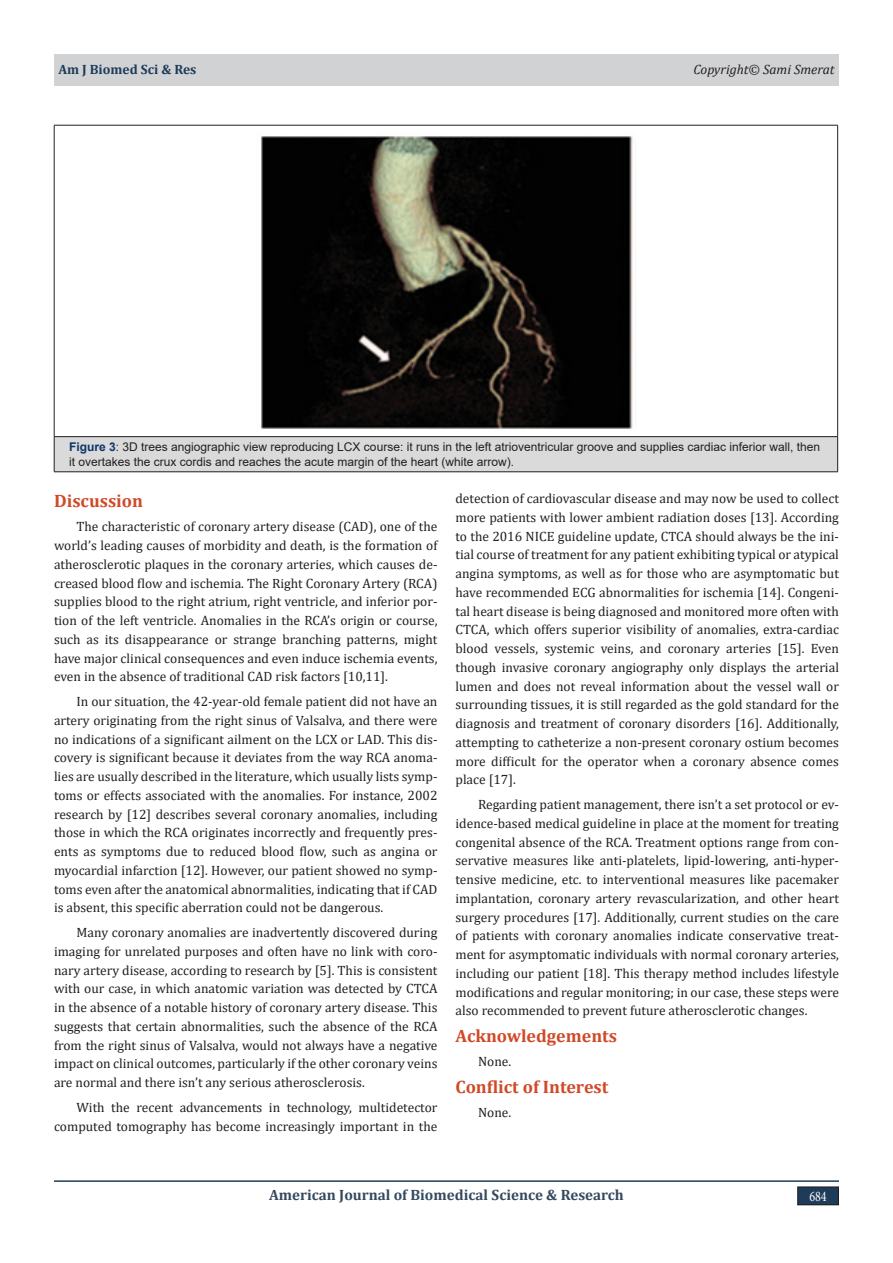
<style>
.page{position:relative;width:893px;height:1263px;background:#fff}
.page>*{position:absolute;margin:0;border:0;box-sizing:border-box;transform-origin:0 0}
.t1{font:700 18px "Cambria";color:#d04927}
.t2{font:700 15px "Cambria";color:#34495e}
.t3{font:14.7px "Minion Pro";color:#fff;scale:.83 1}
.t4{font:13.5px/18.8px "Cambria";color:#231f20;text-align:justify}
.t5{font:italic 13.5px "Cambria";color:#231f20}
.t6{font:700 13.5px "Cambria";color:#1e3c5a}
.t7{font:12px/14.4px "Arial";color:#231f20}
.s1{font-weight:700;color:#0e356a}
</style>
<div class="page">
<hr style="left:54px;top:1180px;width:785px;height:2px;background:#1e3c5a">
<div style="left:54px;top:54px;width:785px;height:31px;background:#d1d2d4"></div>
<div style="left:798px;top:1187px;width:40px;height:18px;background:#1e3c5a"></div>
<div style="left:797px;top:1186px;width:42px;height:19px;border:1px solid #231f20"></div>
<div style="left:54px;top:437px;width:784px;height:35px;background:#dadada"></div>
<hr style="left:54px;top:125px;width:784px;height:1px;background:#231f20">
<hr style="left:54px;top:125px;width:1px;height:311px;background:#231f20">
<hr style="left:837px;top:125px;width:1px;height:311px;background:#231f20">
<hr style="left:54px;top:436px;width:784px;height:1px;background:#231f20">
<hr style="left:54px;top:437px;width:1px;height:35px;background:#231f20">
<hr style="left:837px;top:437px;width:1px;height:35px;background:#231f20">
<hr style="left:54px;top:471px;width:784px;height:1px;background:#231f20">
<img style="left:261px;top:136px;width:372px;height:293px">
<p class="t6" style="left:58px;top:59px;width:139px">Am J Biomed Sci &amp; Res</p>
<p class="t5" style="left:693px;top:59px;width:143px">Copyright© Sami Smerat</p>
<p class="t7" style="left:69px;top:440px;width:752px"><span class="s1">Figure 3</span>: 3D trees angiographic view reproducing LCX course: it runs in the left atrioventricular groove and supplies cardiac inferior wall, then it overtakes the crux cordis and reaches the acute margin of the heart (white arrow).</p>
<p class="t1" style="left:54px;top:488px;width:91px">Discussion</p>
<p class="t4" style="left:54px;top:517px;width:385px;text-indent:22px">The characteristic of coronary artery disease (CAD), one of the world’s leading causes of morbidity and death, is the formation of atherosclerotic plaques in the coronary arteries, which causes de&shy;creased blood flow and ischemia. The Right Coronary Artery (RCA) supplies blood to the right atrium, right ventricle, and inferior por&shy;tion of the left ventricle. Anomalies in the RCA’s origin or course, such as its disappearance or strange branching patterns, might have major clinical consequences and even induce ischemia events, even in the absence of traditional CAD risk factors [10,11].</p>
<p class="t4" style="left:54px;top:692px;width:385px;text-indent:22px">In our situation, the 42-year-old female patient did not have an artery originating from the right sinus of Valsalva, and there were no indications of a significant ailment on the LCX or LAD. This dis&shy;covery is significant because it deviates from the way RCA anoma&shy;lies are usually described in the literature, which usually lists symp&shy;toms or effects associated with the anomalies. For instance, 2002 research by [12] describes several coronary anomalies, including those in which the RCA originates incorrectly and frequently pres&shy;ents as symptoms due to reduced blood flow, such as angina or myocardial infarction [12]. However, our patient showed no symp&shy;toms even after the anatomical abnormalities, indicating that if CAD is absent, this specific aberration could not be dangerous.</p>
<p class="t4" style="left:54px;top:923px;width:385px;text-indent:22px">Many coronary anomalies are inadvertently discovered during imaging for unrelated purposes and often have no link with coro&shy;nary artery disease, according to research by [5]. This is consistent with our case, in which anatomic variation was detected by CTCA in the absence of a notable history of coronary artery disease. This suggests that certain abnormalities, such the absence of the RCA from the right sinus of Valsalva, would not always have a negative impact on clinical outcomes, particularly if the other coronary veins are normal and there isn’t any serious atherosclerosis.</p>
<p class="t4" style="left:54px;top:1098px;width:385px;text-align:right">With the recent advancements in technology, multidetector computed tomography has become increasingly important in the</p>
<p class="t4" style="left:455px;top:489px;width:385px">detection of cardiovascular disease and may now be used to collect more patients with lower ambient radiation doses [13]. According to the 2016 NICE guideline update, CTCA should always be the ini&shy;tial course of treatment for any patient exhibiting typical or atypical angina symptoms, as well as for those who are asymptomatic but have recommended ECG abnormalities for ischemia [14]. Congeni&shy;tal heart disease is being diagnosed and monitored more often with CTCA, which offers superior visibility of anomalies, extra-cardiac blood vessels, systemic veins, and coronary arteries [15]. Even though invasive coronary angiography only displays the arterial lumen and does not reveal information about the vessel wall or surrounding tissues, it is still regarded as the gold standard for the diagnosis and treatment of coronary disorders [16]. Additionally, attempting to catheterize a non-present coronary ostium becomes more difficult for the operator when a coronary absence comes place [17].</p>
<p class="t4" style="left:455px;top:795px;width:385px;text-indent:22px">Regarding patient management, there isn’t a set protocol or ev&shy;idence-based medical guideline in place at the moment for treating congenital absence of the RCA. Treatment options range from con&shy;servative measures like anti-platelets, lipid-lowering, anti-hyper&shy;tensive medicine, etc. to interventional measures like pacemaker implantation, coronary artery revascularization, and other heart surgery procedures [17]. Additionally, current studies on the care of patients with coronary anomalies indicate conservative treat&shy;ment for asymptomatic individuals with normal coronary arteries, including our patient [18]. This therapy method includes lifestyle modifications and regular monitoring; in our case, these steps were also recommended to prevent future atherosclerotic changes.</p>
<p class="t1" style="left:455px;top:1023px;width:163px">Acknowledgements</p>
<p class="t4" style="left:478px;top:1052px;width:35px">None.</p>
<p class="t1" style="left:455px;top:1074px;width:154px">Conflict of Interest</p>
<p class="t4" style="left:478px;top:1103px;width:35px">None.</p>
<p class="t2" style="left:269px;top:1184px;width:356px">American Journal of Biomedical Science &amp; Research</p>
<p class="t3" style="left:809px;top:1187px;width:23px">684</p>
</div>
